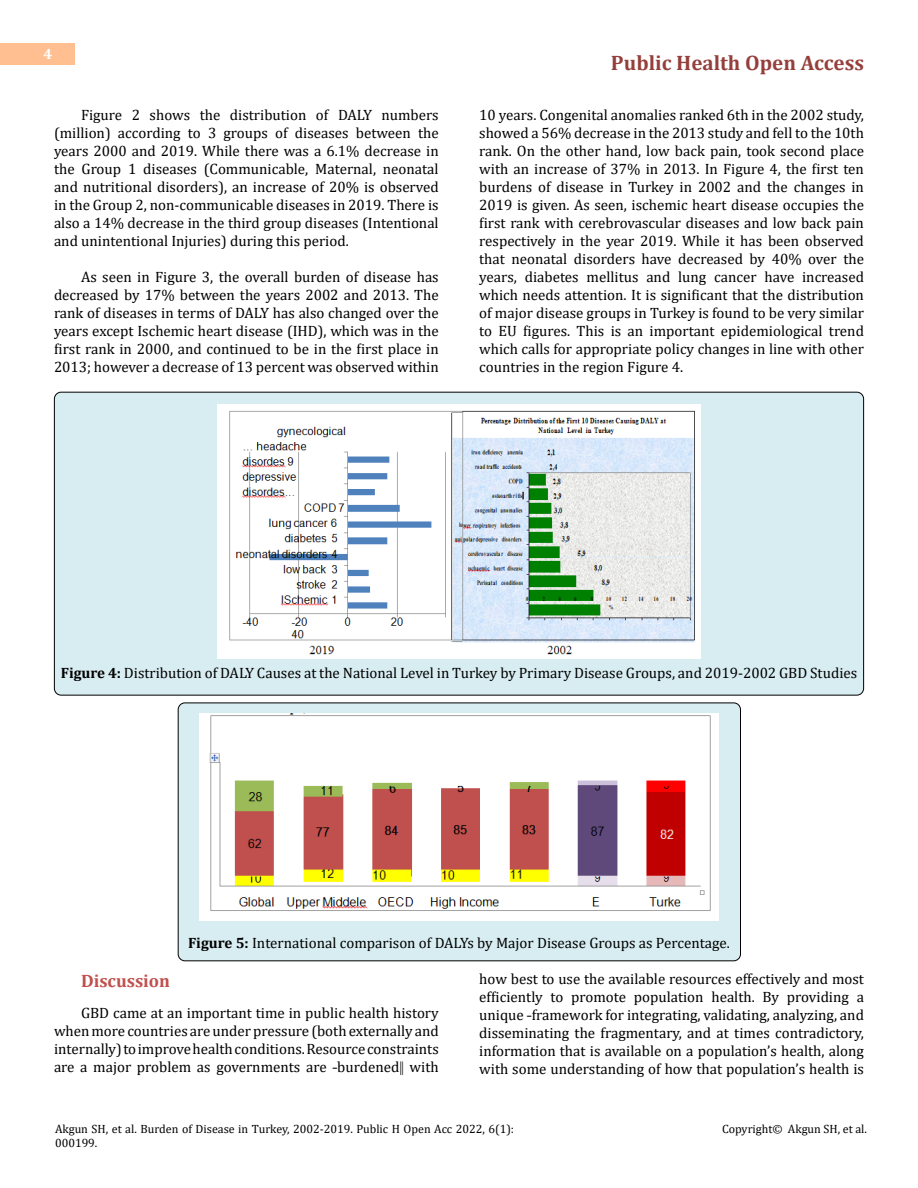
<style>
.page{position:relative;width:918px;height:1188px;background:#fff}
.page>*{position:absolute;margin:0;border:0;box-sizing:border-box;transform-origin:0 0}
.t1{font:700 21px "Cambria";color:#953f3c}
.t2{font:700 18px "Cambria";color:#c0504d}
.t3{font:15px/18px "Cambria";color:#000;text-align:justify}
.t4{font:700 15px "Cambria";color:#fff}
.t5{font:12px/14.4px "Cambria";color:#000}
.s1{font-weight:700}
</style>
<div class="page">
<div style="left:0;top:43px;width:75px;height:21px;background:#ffbf91"></div>
<div style="left:178px;top:703px;width:563px;height:258px;background:#d8edf2;border-radius:7px"></div>
<div style="left:178px;top:703px;width:563px;height:258px;border:1px solid #000;border-radius:7px"></div>
<div style="left:54px;top:392px;width:810px;height:303px;background:#d8edf2;border-radius:7px"></div>
<img style="left:217px;top:405px;width:484px;height:254px">
<img style="left:200px;top:714px;width:518px;height:206px">
<p class="t4" style="left:44px;top:44px;width:10px">4</p>
<p class="t3" style="left:54px;top:105px;width:386px;text-indent:27px">Figure 2 shows the distribution of DALY numbers (million) according to 3 groups of diseases between the years 2000 and 2019. While there was a 6.1% decrease in the Group 1 diseases (Communicable, Maternal, neonatal and nutritional disorders), an increase of 20% is observed in the Group 2, non-communicable diseases in 2019. There is also a 14% decrease in the third group diseases (Intentional and unintentional Injuries) during this period.</p>
<p class="t3" style="left:54px;top:267px;width:386px;text-indent:27px">As seen in Figure 3, the overall burden of disease has decreased by 17% between the years 2002 and 2013. The rank of diseases in terms of DALY has also changed over the years except Ischemic heart disease (IHD), which was in the first rank in 2000, and continued to be in the first place in 2013; however a decrease of 13 percent was observed within</p>
<h1 class="t1" style="left:611px;top:48px;width:255px">Public Health Open Access</h1>
<p class="t3" style="left:479px;top:105px;width:386px">10 years. Congenital anomalies ranked 6th in the 2002 study, showed a 56% decrease in the 2013 study and fell to the 10th rank. On the other hand, low back pain, took second place with an increase of 37% in 2013. In Figure 4, the first ten burdens of disease in Turkey in 2002 and the changes in 2019 is given. As seen, ischemic heart disease occupies the first rank with cerebrovascular diseases and low back pain respectively in the year 2019. While it has been observed that neonatal disorders have decreased by 40% over the years, diabetes mellitus and lung cancer have increased which needs attention. It is significant that the distribution of major disease groups in Turkey is found to be very similar to EU figures. This is an important epidemiological trend which calls for appropriate policy changes in line with other countries in the region Figure 4.</p>
<p class="t3" style="left:61px;top:663px;width:798px"><span class="s1">Figure 4:</span> Distribution of DALY Causes at the National Level in Turkey by Primary Disease Groups, and 2019-2002 GBD Studies</p>
<p class="t3" style="left:188px;top:933px;width:543px"><span class="s1">Figure 5:</span> International comparison of DALYs by Major Disease Groups as Percentage.</p>
<p class="t2" style="left:81px;top:968px;width:91px">Discussion</p>
<p class="t3" style="left:54px;top:1004px;width:386px;text-indent:27px">GBD came at an important time in public health history when more countries are under pressure (both externally and internally) to improve health conditions. Resource constraints are a major problem as governments are ―burdened‖ with</p>
<p class="t3" style="left:479px;top:969px;width:386px">how best to use the available resources effectively and most efficiently to promote population health. By providing a unique ―framework for integrating, validating, analyzing, and disseminating the fragmentary, and at times contradictory, information that is available on a population’s health, along with some understanding of how that population’s health is</p>
<p class="t5" style="left:55px;top:1121px;width:461px">Akgun SH, et al. Burden of Disease in Turkey, 2002-2019. Public H Open Acc 2022, 6(1):<br>000199.</p>
<p class="t5" style="left:722px;top:1121px;width:146px">Copyright© Akgun SH, et al.</p>
</div>
